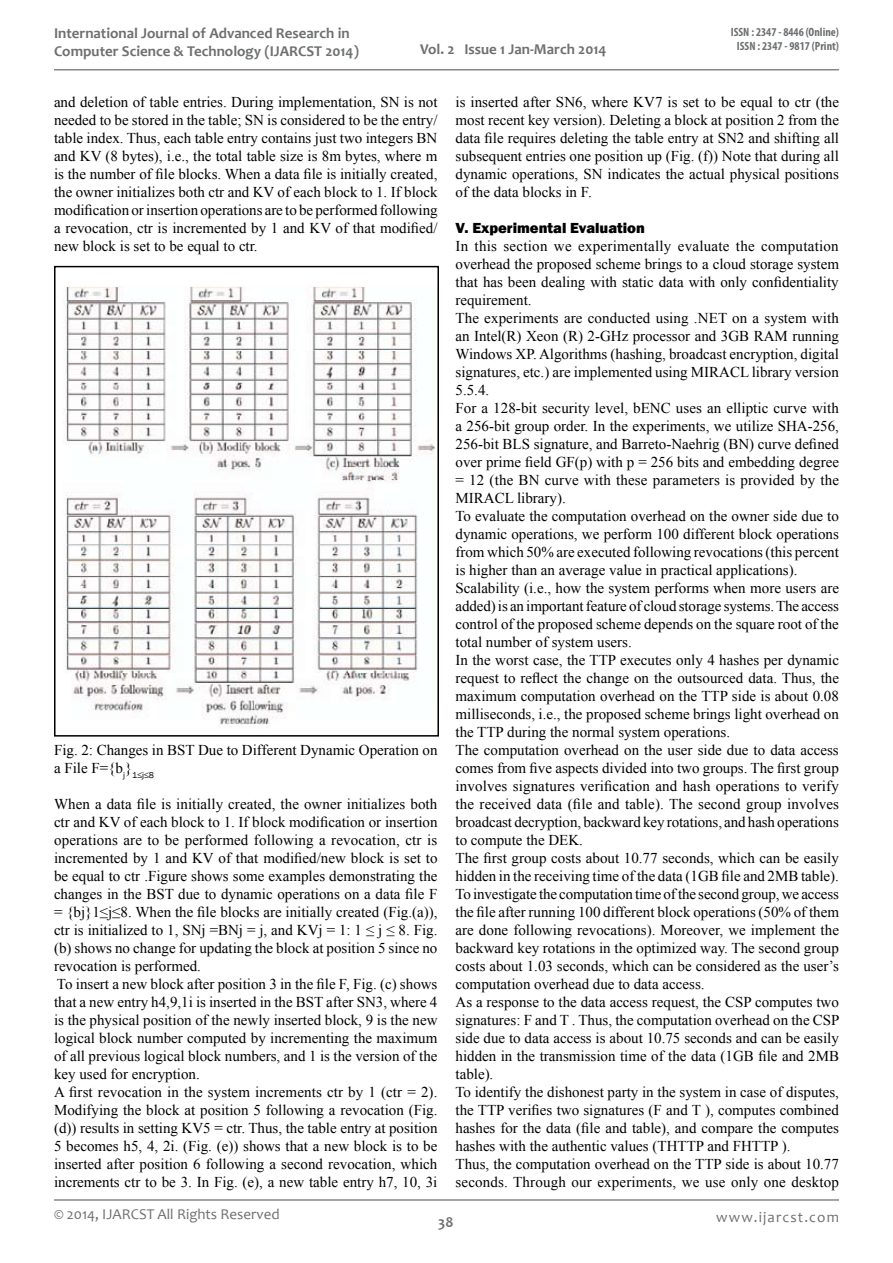
<style>
.page{position:relative;width:893px;height:1263px;background:#fff}
.page>*{position:absolute;margin:0;border:0;box-sizing:border-box;transform-origin:0 0}
.t1{font:15px/18px "Times New Roman";color:#000}
.t2{font:700 15px/18px "Candara";color:#6d6f71}
.t3{font:15px "Candara";color:#6d6f71}
.t4{font:800 15px "Franklin Gothic";color:#000}
.t5{font:15px "Candara";letter-spacing:.075em;color:#6d6f71}
.t6{font:700 condensed 12px/14.4px "Myriad Pro";color:#6d6f71;text-align:center}
</style>
<div class="page">
<hr style="left:54px;top:1199px;width:785px;height:2px;background:#86888b">
<hr style="left:54px;top:69px;width:785px;height:2px;background:#86888b">
<img style="left:63px;top:286px;width:372px;height:441px">
<div style="left:54px;top:266px;width:385px;height:471px;border:2px solid #000"></div>
<p class="t2" style="left:54px;top:24px;width:306px">International Journal of Advanced Research in<br>Computer Science &amp; Technology (IJARCST 2014)</p>
<p class="t2" style="left:420px;top:40px;width:188px">Vol. 2 Issue 1 Jan-March 2014</p>
<p class="t6" style="left:731px;top:25px;width:110px">ISSN : 2347 - 8446 (Online)<br>ISSN : 2347 - 9817 (Print)</p>
<p class="t1" style="left:54px;top:92px;width:385px;text-align:justify">and deletion of table entries. During implementation, SN is not needed to be stored in the table; SN is considered to be the entry/ table index. Thus, each table entry contains just two integers BN and KV (8 bytes), i.e., the total table size is 8m bytes, where m is the number of file blocks. When a data file is initially created, the owner initializes both ctr and KV of each block to 1. If block modification or insertion operations are to be performed following a revocation, ctr is incremented by 1 and KV of that modified/ new block is set to be equal to ctr.</p>
<p class="t1" style="left:54px;top:740px;width:385px">Fig. 2: Changes in BST Due to Different Dynamic Operation on a File F={b<sub>j</sub>}<sub>1≤j≤8</sub></p>
<p class="t1" style="left:54px;top:794px;width:385px">When a data file is initially created, the owner initializes both ctr and KV of each block to 1. If block modification or insertion operations are to be performed following a revocation, ctr is incremented by 1 and KV of that modified/new block is set to be equal to ctr .Figure shows some examples demonstrating the changes in the BST due to dynamic operations on a data file F = {bj}1≤j≤8. When the file blocks are initially created (Fig.(a)), ctr is initialized to 1, SNj =BNj = j, and KVj = 1: 1 ≤ j ≤ 8. Fig. (b) shows no change for updating the block at position 5 since no revocation is performed.<br>To insert a new block after position 3 in the file F, Fig. (c) shows that a new entry h4,9,1i is inserted in the BST after SN3, where 4 is the physical position of the newly inserted block, 9 is the new logical block number computed by incrementing the maximum of all previous logical block numbers, and 1 is the version of the key used for encryption.<br>A first revocation in the system increments ctr by 1 (ctr = 2).<br>Modifying the block at position 5 following a revocation (Fig. (d)) results in setting KV5 = ctr. Thus, the table entry at position 5 becomes h5, 4, 2i. (Fig. (e)) shows that a new block is to be inserted after position 6 following a second revocation, which increments ctr to be 3. In Fig. (e), a new table entry h7, 10, 3i</p>
<p class="t1" style="left:455px;top:92px;width:385px;text-align:justify">is inserted after SN6, where KV7 is set to be equal to ctr (the most recent key version). Deleting a block at position 2 from the data file requires deleting the table entry at SN2 and shifting all subsequent entries one position up (Fig. (f)) Note that during all dynamic operations, SN indicates the actual physical positions of the data blocks in F.</p>
<p class="t4" style="left:455px;top:218px;width:191px">V. Experimental Evaluation</p>
<p class="t1" style="left:455px;top:236px;width:386px">In this section we experimentally evaluate the computation overhead the proposed scheme brings to a cloud storage system that has been dealing with static data with only confidentiality requirement.<br>The experiments are conducted using .NET on a system with an Intel(R) Xeon (R) 2-GHz processor and 3GB RAM running Windows XP. Algorithms (hashing, broadcast encryption, digital signatures, etc.) are implemented using MIRACL library version 5.5.4.<br>For a 128-bit security level, bENC uses an elliptic curve with a 256-bit group order. In the experiments, we utilize SHA-256, 256-bit BLS signature, and Barreto-Naehrig (BN) curve defined over prime field GF(p) with p = 256 bits and embedding degree = 12 (the BN curve with these parameters is provided by the MIRACL library).<br>To evaluate the computation overhead on the owner side due to dynamic operations, we perform 100 different block operations from which 50% are executed following revocations (this percent is higher than an average value in practical applications).<br>Scalability (i.e., how the system performs when more users are added) is an important feature of cloud storage systems. The access control of the proposed scheme depends on the square root of the total number of system users.<br>In the worst case, the TTP executes only 4 hashes per dynamic request to reflect the change on the outsourced data. Thus, the maximum computation overhead on the TTP side is about 0.08 milliseconds, i.e., the proposed scheme brings light overhead on the TTP during the normal system operations.<br>The computation overhead on the user side due to data access comes from five aspects divided into two groups. The first group involves signatures verification and hash operations to verify the received data (file and table). The second group involves broadcast decryption, backward key rotations, and hash operations to compute the DEK.<br>The first group costs about 10.77 seconds, which can be easily hidden in the receiving time of the data (1GB file and 2MB table).<br>To investigate the computation time of the second group, we access the file after running 100 different block operations (50% of them are done following revocations). Moreover, we implement the backward key rotations in the optimized way. The second group costs about 1.03 seconds, which can be considered as the user’s computation overhead due to data access.<br>As a response to the data access request, the CSP computes two signatures: F and T . Thus, the computation overhead on the CSP side due to data access is about 10.75 seconds and can be easily hidden in the transmission time of the data (1GB file and 2MB table).<br>To identify the dishonest party in the system in case of disputes, the TTP verifies two signatures (F and T ), computes combined hashes for the data (file and table), and compare the computes hashes with the authentic values (THTTP and FHTTP ).<br>Thus, the computation overhead on the TTP side is about 10.77 seconds. Through our experiments, we use only one desktop</p>
<p class="t3" style="left:54px;top:1205px;width:227px">© 2014, IJARCST All Rights Reserved</p>
<p class="t2" style="left:438px;top:1213px;width:17px">38</p>
<p class="t5" style="left:716px;top:1207px;width:124px">www.ijarcst.com</p>
</div>
